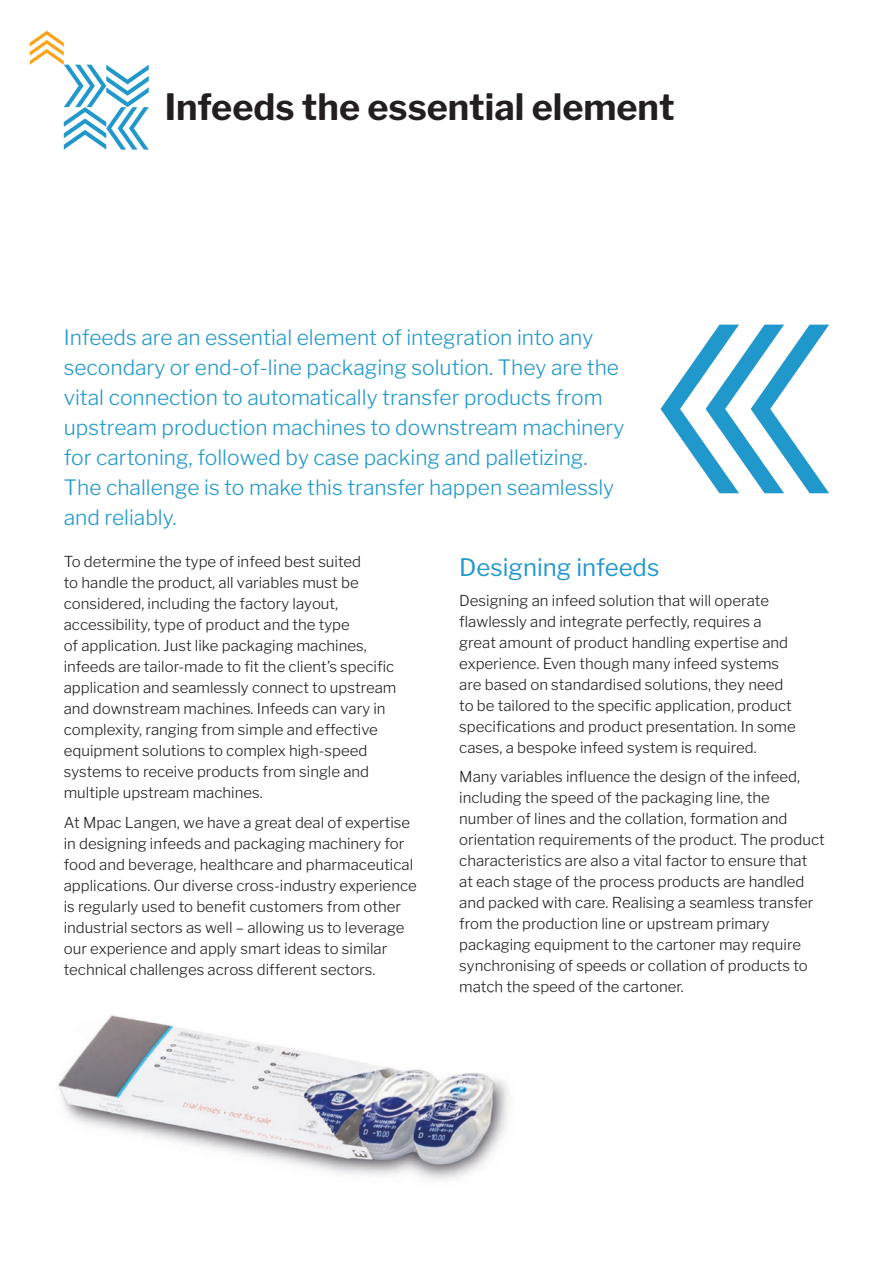
<style>
.page{position:relative;width:893px;height:1263px;background:#fff}
.page>*{position:absolute;margin:0;border:0;box-sizing:border-box;transform-origin:0 0}
.t1{font:700 36px "Libre Franklin";color:#231f20}
.t2{font:24px "Libre Franklin";color:#2198cc}
.t3{font:300 21px/30px "Libre Franklin";color:#2198cc}
.t4{font:300 15px/21px "Libre Franklin";color:#231f20}
</style>
<div class="page">
<svg style="left:30px;top:31px;width:119px;height:119px"></svg>
<svg style="left:660px;top:325px;width:169px;height:168px"></svg>
<img style="left:58px;top:1015px;width:451px;height:165px">
<h1 class="t1" style="left:165px;top:85px;width:511px">Infeeds the essential element</h1>
<p class="t3" style="left:64px;top:322px;width:562px">Infeeds are an essential element of integration into any secondary or end-of-line packaging solution. They are the vital connection to automatically transfer products from upstream production machines to downstream machinery for cartoning, followed by case packing and palletizing.<br>The challenge is to make this transfer happen seamlessly and reliably.</p>
<p class="t4" style="left:64px;top:551px;width:334px">To determine the type of infeed best suited<br>to handle the product, all variables must be considered, including the factory layout, accessibility, type of product and the type<br>of application. Just like packaging machines, infeeds are tailor-made to fit the client’s specific application and seamlessly connect to upstream and downstream machines. Infeeds can vary in complexity, ranging from simple and effective equipment solutions to complex high-speed systems to receive products from single and multiple upstream machines.</p>
<p class="t4" style="left:64px;top:812px;width:355px">At Mpac Langen, we have a great deal of expertise in designing infeeds and packaging machinery for food and beverage, healthcare and pharmaceutical applications. Our diverse cross-industry experience is regularly used to benefit customers from other industrial sectors as well – allowing us to leverage our experience and apply smart ideas to similar technical challenges across different sectors.</p>
<h2 class="t2" style="left:459px;top:553px;width:202px">Designing infeeds</h2>
<p class="t4" style="left:459px;top:590px;width:338px">Designing an infeed solution that will operate flawlessly and integrate perfectly, requires a great amount of product handling expertise and experience. Even though many infeed systems are based on standardised solutions, they need to be tailored to the specific application, product specifications and product presentation. In some cases, a bespoke infeed system is required.</p>
<p class="t4" style="left:459px;top:766px;width:367px">Many variables influence the design of the infeed, including the speed of the packaging line, the number of lines and the collation, formation and orientation requirements of the product. The product characteristics are also a vital factor to ensure that at each stage of the process products are handled and packed with care. Realising a seamless transfer from the production line or upstream primary packaging equipment to the cartoner may require synchronising of speeds or collation of products to match the speed of the cartoner.</p>
</div>
